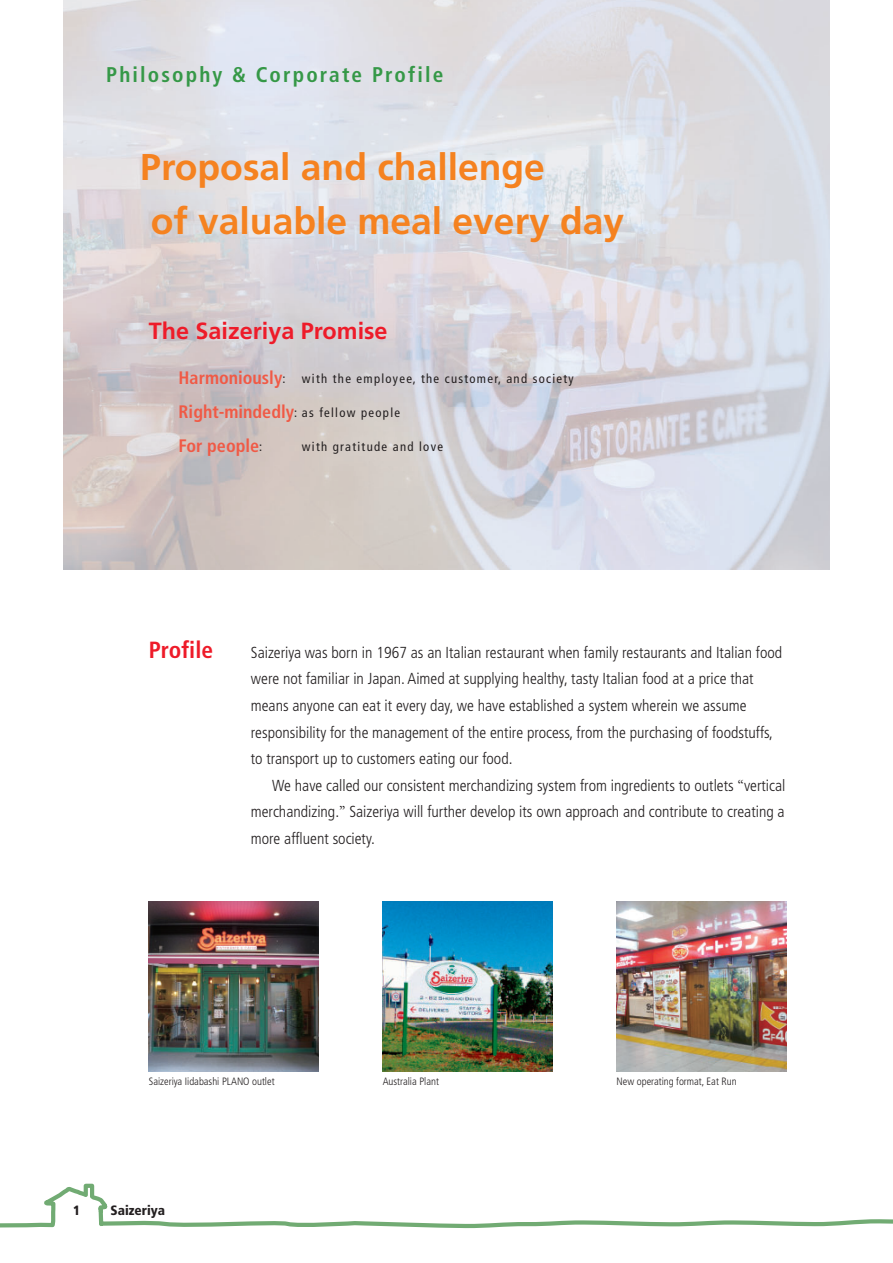
<style>
.page{position:relative;width:893px;height:1263px;background:#fff}
.page>*{position:absolute;margin:0;border:0;box-sizing:border-box;transform-origin:0 0}
.t1{font:700 37.2px/53.1px "Frutiger";color:#f58220}
.t2{font:700 23.4px "Frutiger";color:#ee1b29}
.t3{font:700 condensed 23.4px "Frutiger";color:#ee1b29}
.t4{font:700 condensed 21.3px "Frutiger";letter-spacing:.1em;color:#359847}
.t5{font:700 condensed 18px "Frutiger";color:#f05a46}
.t6{font:300 condensed 15.9px/26.5px "Frutiger";color:#231f20}
.t7{font:900 condensed 13.5px "Frutiger";color:#231f20}
.t8{font:condensed 12.75px "Frutiger";letter-spacing:.1em;color:#231f20}
.t9{font:300 condensed 10.65px "Frutiger";color:#231f20}
.s1{font-weight:400;font-size:12.75px;color:#231f20}
.s2{font-weight:700;font-size:18px;color:#f05a46}
.s3{font-family:"Adobe Garamond";font-weight:400;font-stretch:normal}
</style>
<div class="page">
<img style="left:64px;top:0;width:765px;height:570px">
<img style="left:149px;top:901px;width:170px;height:170px">
<img style="left:383px;top:901px;width:170px;height:170px">
<img style="left:617px;top:901px;width:170px;height:170px">
<svg style="left:0;top:1183px;width:893px;height:46px"></svg>
<h3 class="t4" style="left:106px;top:66px;width:338px">Philosophy &amp; Corporate Profile</h3>
<h1 class="t1" style="left:140px;top:144px;width:485px">Proposal and challenge<br>of valuable meal every day</h1>
<h2 class="t2" style="left:149px;top:321px;width:240px">The Saizeriya Promise</h2>
<p class="t5" style="left:179px;top:370px;width:108px">Harmoniously<span class="s1">:</span></p>
<p class="t8" style="left:302px;top:373px;width:273px">with the employee, the customer, and society</p>
<p class="t8" style="left:179px;top:407px;width:223px"><span class="s2">Right-mindedly</span>: as fellow people</p>
<p class="t5" style="left:179px;top:438px;width:85px">For people<span class="s1">:</span></p>
<p class="t8" style="left:302px;top:441px;width:143px">with gratitude and love</p>
<h2 class="t3" style="left:149px;top:640px;width:66px">Profile</h2>
<p class="t6" style="left:251px;top:640px;width:533px">Saizeriya was born in 1967 as an Italian restaurant when family restaurants and Italian food were not familiar in Japan. Aimed at supplying healthy, tasty Italian food at a price that means anyone can eat it every day, we have established a system wherein we assume responsibility for the management of the entire process, from the purchasing of foodstuffs, to transport up to customers eating our food.</p>
<p class="t6" style="left:251px;top:773px;width:536px;text-align:justify;text-indent:21px">We have called our consistent merchandizing system from ingredients to outlets <span class="s3">“</span>vertical merchandizing.<span class="s3">”</span> Saizeriya will further develop its own approach and contribute to creating a more affluent society.</p>
<p class="t9" style="left:149px;top:1077px;width:127px">Saizeriya Iidabashi PLANO outlet</p>
<p class="t9" style="left:383px;top:1077px;width:58px">Australia Plant</p>
<p class="t9" style="left:617px;top:1077px;width:122px">New operating format, Eat Run</p>
<p class="t7" style="left:73px;top:1205px;width:9px">1</p>
<p class="t7" style="left:111px;top:1205px;width:56px">Saizeriya</p>
</div>
